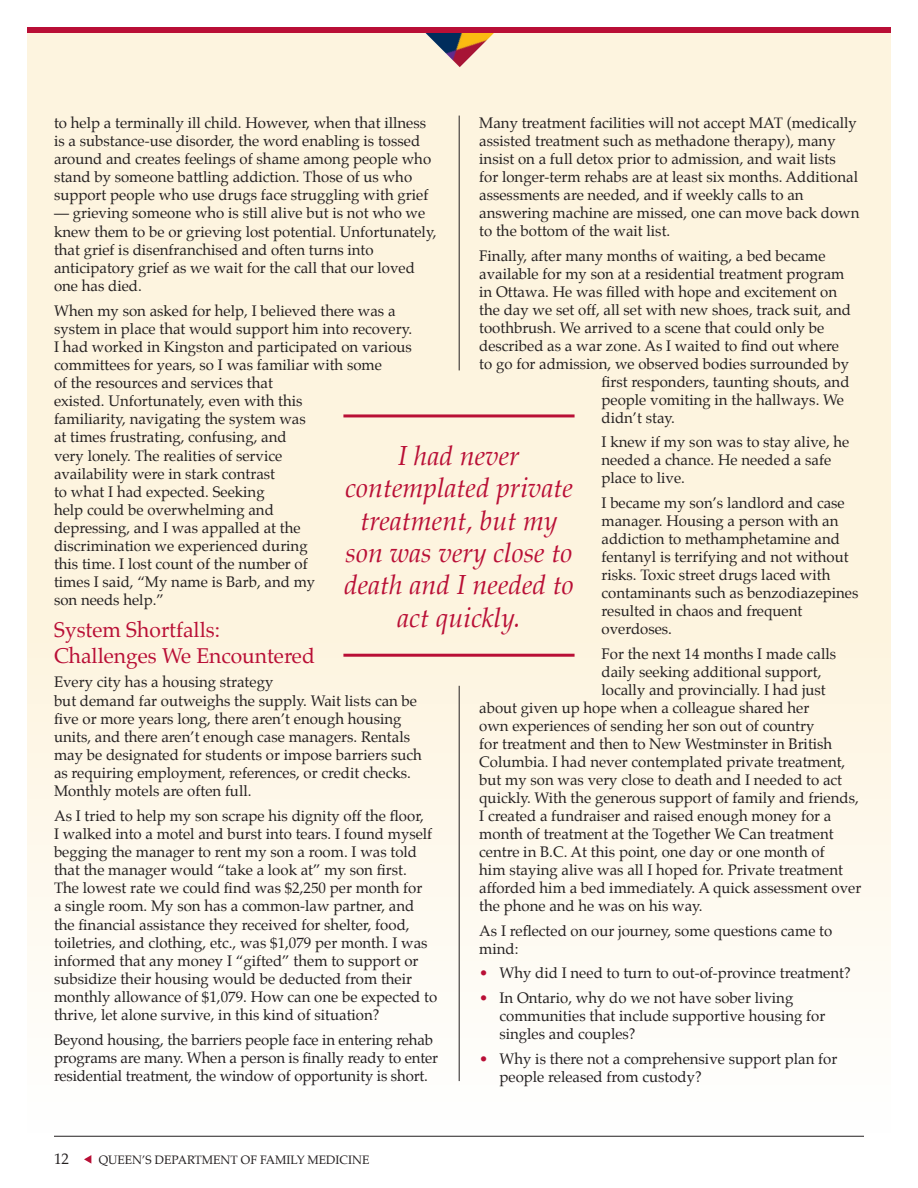
<style>
.page{position:relative;width:918px;height:1188px;background:#fff}
.page>*{position:absolute;margin:0;border:0;box-sizing:border-box;transform-origin:0 0}
.t1{font:italic 27px/32.4px "Palatino";color:#b90f36;text-align:center}
.t2{font:21px/25.3px "Palatino";color:#b90f36}
.t3{font:15px/18.1px "Palatino";color:#231f20}
.t4{font:12px "Palatino";color:#231f20}
.s1{color:#b90f36}
</style>
<div class="page">
<div style="left:27px;top:27px;width:864px;height:1134px;background:linear-gradient(to bottom,#fdf1d7,#fefbf6)"></div>
<div style="left:27px;top:27px;width:864px;height:6px;background:#b90f36"></div>
<img style="left:426px;top:33px;width:68px;height:34px">
<hr style="left:459px;top:116px;width:1px;height:254px;background:#231f20">
<hr style="left:459px;top:686px;width:1px;height:395px;background:#231f20">
<hr style="left:343px;top:414px;width:232px;height:3px;background:#b90f36">
<hr style="left:343px;top:654px;width:232px;height:3px;background:#b90f36">
<p class="t3" style="left:54px;top:115px;width:379px">to help a terminally ill child. However, when that illness is a substance-use disorder, the word enabling is tossed around and creates feelings of shame among people who stand by someone battling addiction. Those of us who support people who use drugs face struggling with grief</p>
<p class="t3" style="left:54px;top:206px;width:384px">— grieving someone who is still alive but is not who we knew them to be or grieving lost potential. Unfortunately, that grief is disenfranchised and often turns into anticipatory grief as we wait for the call that our loved one has died.</p>
<p class="t3" style="left:54px;top:303px;width:360px">When my son asked for help, I believed there was a system in place that would support him into recovery.<br>I had worked in Kingston and participated on various committees for years, so I was familiar with some<br>of the resources and services that<br>existed. Unfortunately, even with this<br>familiarity, navigating the system was<br>at times frustrating, confusing, and<br>very lonely. The realities of service<br>availability were in stark contrast<br>to what I had expected. Seeking<br>help could be overwhelming and<br>depressing, and I was appalled at the<br>discrimination we experienced during<br>this time. I lost count of the number of<br>times I said, “My name is Barb, and my<br>son needs help.”</p>
<p class="t2" style="left:54px;top:619px;width:262px">System Shortfalls:<br>Challenges We Encountered</p>
<p class="t3" style="left:54px;top:675px;width:369px">Every city has a housing strategy<br>but demand far outweighs the supply. Wait lists can be five or more years long, there aren’t enough housing units, and there aren’t enough case managers. Rentals may be designated for students or impose barriers such as requiring employment, references, or credit checks.<br>Monthly motels are often full.</p>
<p class="t3" style="left:54px;top:808px;width:385px">As I tried to help my son scrape his dignity off the floor,<br>I walked into a motel and burst into tears. I found myself begging the manager to rent my son a room. I was told that the manager would “take a look at” my son first.<br>The lowest rate we could find was $2,250 per month for<br>a single room. My son has a common-law partner, and the financial assistance they received for shelter, food, toiletries, and clothing, etc., was $1,079 per month. I was informed that any money I “gifted” them to support or subsidize their housing would be deducted from their monthly allowance of $1,079. How can one be expected to thrive, let alone survive, in this kind of situation?</p>
<p class="t3" style="left:54px;top:1032px;width:386px">Beyond housing, the barriers people face in entering rehab programs are many. When a person is finally ready to enter residential treatment, the window of opportunity is short.</p>
<p class="t3" style="left:479px;top:115px;width:382px">Many treatment facilities will not accept MAT (medically assisted treatment such as methadone therapy), many insist on a full detox prior to admission, and wait lists<br>for longer-term rehabs are at least six months. Additional assessments are needed, and if weekly calls to an answering machine are missed, one can move back down to the bottom of the wait list.</p>
<p class="t3" style="left:479px;top:248px;width:348px">Finally, after many months of waiting, a bed became</p>
<p class="t3" style="left:479px;top:266px;width:367px">available for my son at a residential treatment program</p>
<p class="t3" style="left:479px;top:284px;width:359px">in Ottawa. He was filled with hope and excitement on</p>
<p class="t3" style="left:479px;top:302px;width:373px">the day we set off, all set with new shoes, track suit, and</p>
<p class="t3" style="left:479px;top:320px;width:347px">toothbrush. We arrived to a scene that could only be</p>
<p class="t3" style="left:479px;top:338px;width:361px">described as a war zone. As I waited to find out where</p>
<p class="t3" style="left:479px;top:356px;width:371px">to go for admission, we observed bodies surrounded by</p>
<p class="t3" style="left:602px;top:374px;width:249px">first responders, taunting shouts, and</p>
<p class="t3" style="left:602px;top:392px;width:244px">people vomiting in the hallways. We</p>
<p class="t3" style="left:602px;top:410px;width:75px">didn’t stay.</p>
<p class="t3" style="left:602px;top:435px;width:249px">I knew if my son was to stay alive, he needed a chance. He needed a safe place to live.</p>
<p class="t3" style="left:602px;top:495px;width:258px">I became my son’s landlord and case manager. Housing a person with an addiction to methamphetamine and fentanyl is terrifying and not without risks. Toxic street drugs laced with contaminants such as benzodiazepines resulted in chaos and frequent overdoses.</p>
<p class="t3" style="left:602px;top:646px;width:236px">For the next 14 months I made calls</p>
<p class="t3" style="left:602px;top:664px;width:221px">daily seeking additional support,</p>
<p class="t3" style="left:602px;top:682px;width:226px">locally and provincially. I had just</p>
<p class="t3" style="left:479px;top:700px;width:332px">about given up hope when a colleague shared her</p>
<p class="t3" style="left:479px;top:718px;width:337px">own experiences of sending her son out of country</p>
<p class="t3" style="left:479px;top:736px;width:355px">for treatment and then to New Westminster in British</p>
<p class="t3" style="left:479px;top:754px;width:368px">Columbia. I had never contemplated private treatment,</p>
<p class="t3" style="left:479px;top:772px;width:364px">but my son was very close to death and I needed to act</p>
<p class="t3" style="left:479px;top:790px;width:381px">quickly. With the generous support of family and friends,</p>
<p class="t3" style="left:479px;top:808px;width:354px">I created a fundraiser and raised enough money for a</p>
<p class="t3" style="left:479px;top:826px;width:356px">month of treatment at the Together We Can treatment</p>
<p class="t3" style="left:479px;top:844px;width:347px">centre in B.C. At this point, one day or one month of</p>
<p class="t3" style="left:479px;top:862px;width:365px">him staying alive was all I hoped for. Private treatment</p>
<p class="t3" style="left:479px;top:880px;width:384px">afforded him a bed immediately. A quick assessment over</p>
<p class="t3" style="left:479px;top:898px;width:225px">the phone and he was on his way.</p>
<p class="t3" style="left:479px;top:923px;width:355px">As I reflected on our journey, some questions came to mind:</p>
<p class="t3" style="left:479px;top:965px;width:373px"><span class="s1">•</span> Why did I need to turn to out-of-province treatment?</p>
<p class="t3" style="left:500px;top:990px;width:327px;text-indent:-20px"><span class="s1">•</span> In Ontario, why do we not have sober living communities that include supportive housing for singles and couples?</p>
<p class="t3" style="left:500px;top:1051px;width:339px;text-indent:-20px"><span class="s1">•</span> Why is there not a comprehensive support plan for people released from custody?</p>
<p class="t1" style="left:344px;top:442px;width:231px">I had never contemplated private treatment, but my son was very close to death and I needed to act quickly.</p>
<p class="t3" style="left:54px;top:1151px;width:16px">12</p>
<p class="t4" style="left:99px;top:1152px;width:272px">QUEEN’S DEPARTMENT OF FAMILY MEDICINE</p>
</div>
